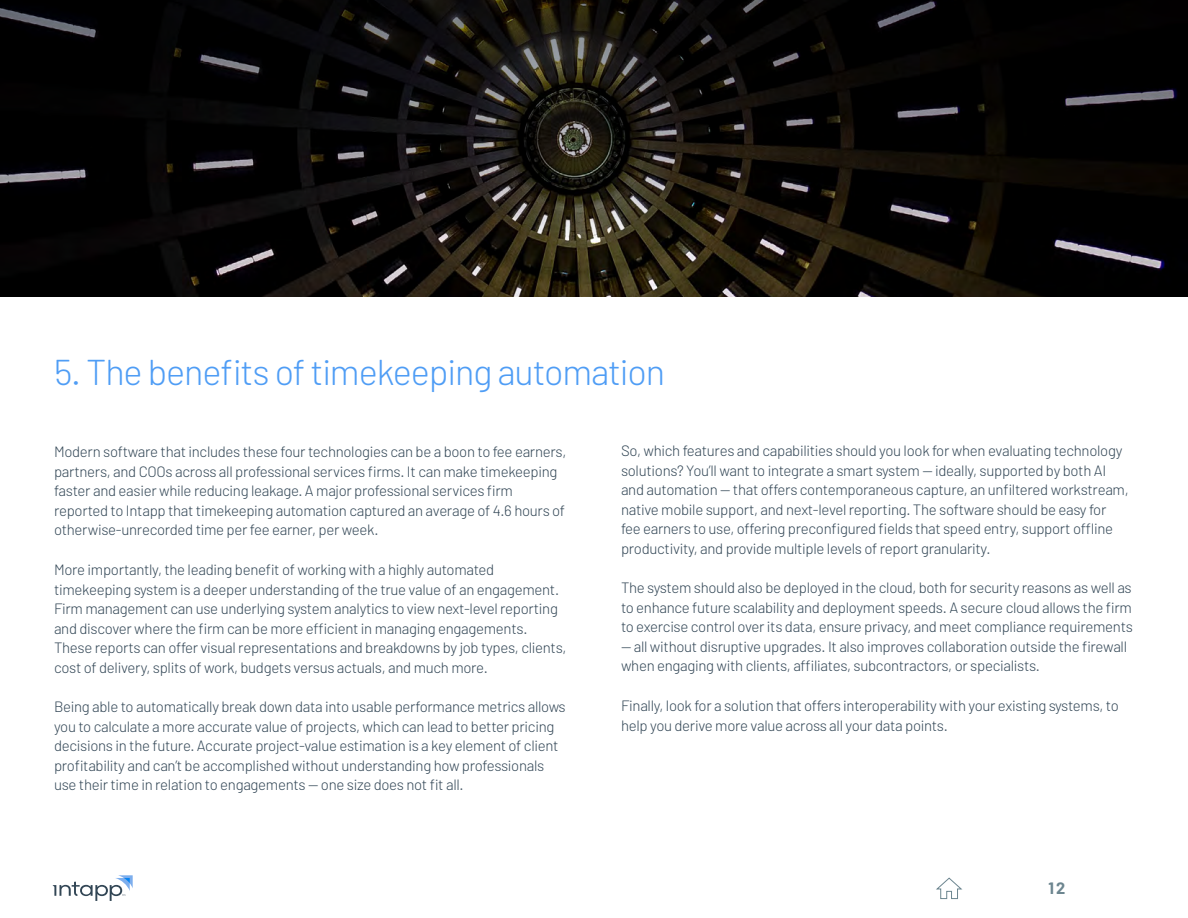
<style>
.page{position:relative;width:1188px;height:918px;background:#fff}
.page>*{position:absolute;margin:0;border:0;box-sizing:border-box;transform-origin:0 0}
.head{font:300 36px "Barlow";letter-spacing:-.03em;color:#4f9df5}
.t1{font:700 16.5px "Barlow";color:#6d8690}
.body-final{font:300 15px/19.5px "Barlow";letter-spacing:-.02em;color:#324655}
</style>
<div class="page">
<svg style="left:0;top:0;width:1188px;height:297px;background:#100e0b"></svg>
<svg style="left:936px;top:877px;width:27px;height:22px"></svg>
<svg style="left:52px;top:875px;width:81px;height:26px"></svg>
<p class="head" style="left:54px;top:350px;width:613px">5. The benefits of timekeeping automation</p>
<p class="body-final" style="left:54px;top:442px;width:514px">Modern software that includes these four technologies can be a boon to fee earners, partners, and COOs across all professional services firms. It can make timekeeping faster and easier while reducing leakage. A major professional services firm reported to Intapp that timekeeping automation captured an average of 4.6 hours of otherwise-unrecorded time per fee earner, per week.</p>
<p class="body-final" style="left:54px;top:560px;width:514px">More importantly, the leading benefit of working with a highly automated timekeeping system is a deeper understanding of the true value of an engagement.<br>Firm management can use underlying system analytics to view next-level reporting and discover where the firm can be more efficient in managing engagements.<br>These reports can offer visual representations and breakdowns by job types, clients, cost of delivery, splits of work, budgets versus actuals, and much more.</p>
<p class="body-final" style="left:54px;top:697px;width:513px">Being able to automatically break down data into usable performance metrics allows you to calculate a more accurate value of projects, which can lead to better pricing decisions in the future. Accurate project-value estimation is a key element of client profitability and can’t be accomplished without understanding how professionals use their time in relation to engagements — one size does not fit all.</p>
<p class="body-final" style="left:621px;top:441px;width:509px">So, which features and capabilities should you look for when evaluating technology solutions? You’ll want to integrate a smart system — ideally, supported by both AI and automation — that offers contemporaneous capture, an unfiltered workstream, native mobile support, and next-level reporting. The software should be easy for fee earners to use, offering preconfigured fields that speed entry, support offline productivity, and provide multiple levels of report granularity.</p>
<p class="body-final" style="left:621px;top:578px;width:513px;text-align:justify">The system should also be deployed in the cloud, both for security reasons as well as to enhance future scalability and deployment speeds. A secure cloud allows the firm to exercise control over its data, ensure privacy, and meet compliance requirements</p>
<p class="body-final" style="left:621px;top:636px;width:508px">— all without disruptive upgrades. It also improves collaboration outside the firewall when engaging with clients, affiliates, subcontractors, or specialists.</p>
<p class="body-final" style="left:621px;top:696px;width:499px">Finally, look for a solution that offers interoperability with your existing systems, to help you derive more value across all your data points.</p>
<p class="t1" style="left:1049px;top:878px;width:18px">12</p>
</div>
